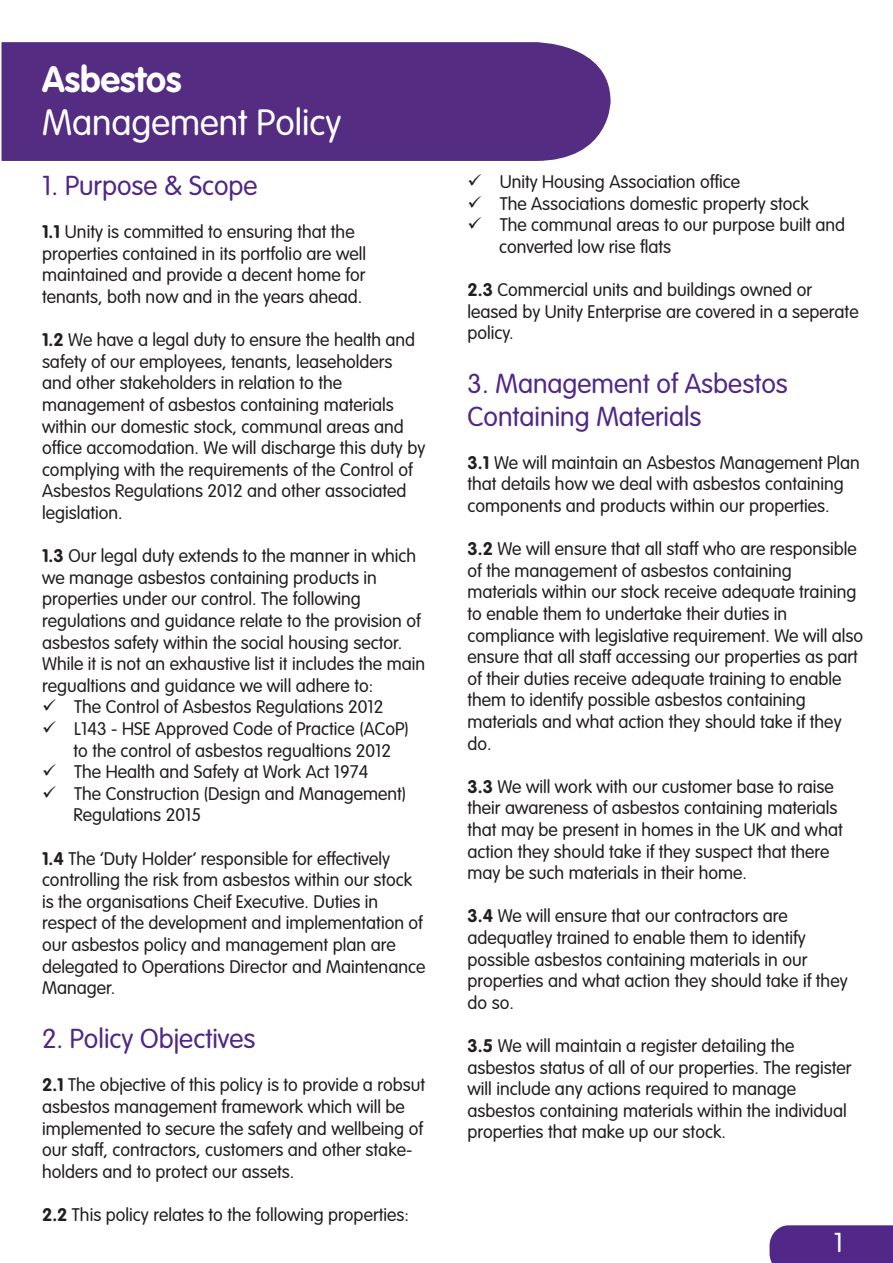
<style>
.page{position:relative;width:893px;height:1263px;background:#fff}
.page>*{position:absolute;margin:0;border:0;box-sizing:border-box;transform-origin:0 0}
.t1{font:300 36px "VAG Rounded Std";color:#fff}
.t2{font:700 36px "VAG Rounded Std";color:#fff}
.t3{font:300 27px/32.4px "VAG Rounded Std";color:#512887}
.t4{font:300 27px "VAG Rounded Std";color:#fff}
.t5{font:300 18px/21.6px "VAG Rounded Std";color:#231f20}
.s1{font-weight:700}
</style>
<div class="page">
<div style="left:770px;top:1225px;width:123px;height:38px;background:#512887"></div>
<div style="left:2px;top:42px;width:609px;height:119px;background:#542d83"></div>
<h1 class="t2" style="left:42px;top:58px;width:141px">Asbestos</h1>
<h1 class="t1" style="left:42px;top:102px;width:301px">Management Policy</h1>
<h2 class="t3" style="left:42px;top:170px;width:217px">1. Purpose &amp; Scope</h2>
<p class="t5" style="left:42px;top:222px;width:326px"><span class="s1">1.1</span> Unity is committed to ensuring that the properties contained in its portfolio are well maintained and provide a decent home for tenants, both now and in the years ahead.</p>
<p class="t5" style="left:42px;top:330px;width:385px"><span class="s1">1.2</span> We have a legal duty to ensure the health and safety of our employees, tenants, leaseholders and other stakeholders in relation to the management of asbestos containing materials within our domestic stock, communal areas and office accomodation. We will discharge this duty by complying with the requirements of the Control of Asbestos Regulations 2012 and other associated legislation.</p>
<p class="t5" style="left:42px;top:546px;width:385px"><span class="s1">1.3</span> Our legal duty extends to the manner in which we manage asbestos containing products in properties under our control. The following regulations and guidance relate to the provision of asbestos safety within the social housing sector.<br>While it is not an exhaustive list it includes the main regualtions and guidance we will adhere to:</p>
<p class="t5" style="left:42px;top:697px;width:343px">✓ The Control of Asbestos Regulations 2012</p>
<p class="t5" style="left:74px;top:718px;width:337px;text-indent:-32px">✓ L143 - HSE Approved Code of Practice (ACoP) to the control of asbestos regualtions 2012</p>
<p class="t5" style="left:42px;top:762px;width:328px">✓ The Health and Safety at Work Act 1974</p>
<p class="t5" style="left:74px;top:783px;width:334px;text-indent:-32px">✓ The Construction (Design and Management)<br>Regulations 2015</p>
<p class="t5" style="left:42px;top:848px;width:385px"><span class="s1">1.4</span> The ‘Duty Holder’ responsible for effectively controlling the risk from asbestos within our stock is the organisations Cheif Executive. Duties in respect of the development and implementation of our asbestos policy and management plan are delegated to Operations Director and Maintenance Manager.</p>
<h2 class="t3" style="left:42px;top:1023px;width:215px">2. Policy Objectives</h2>
<p class="t5" style="left:42px;top:1075px;width:385px"><span class="s1">2.1</span> The objective of this policy is to provide a robsut asbestos management framework which will be implemented to secure the safety and wellbeing of our staff, contractors, customers and other stake&shy;holders and to protect our assets.</p>
<p class="t5" style="left:42px;top:1204px;width:368px"><span class="s1">2.2</span> This policy relates to the following properties:</p>
<p class="t5" style="left:468px;top:171px;width:274px">✓ Unity Housing Association office</p>
<p class="t5" style="left:468px;top:193px;width:343px">✓ The Associations domestic property stock</p>
<p class="t5" style="left:499px;top:215px;width:348px;text-indent:-32px">✓ The communal areas to our purpose built and converted low rise flats</p>
<p class="t5" style="left:468px;top:279px;width:393px"><span class="s1">2.3</span> Commercial units and buildings owned or leased by Unity Enterprise are covered in a seperate policy.</p>
<h2 class="t3" style="left:468px;top:368px;width:322px">3. Management of Asbestos<br>Containing Materials</h2>
<p class="t5" style="left:468px;top:452px;width:394px"><span class="s1">3.1</span> We will maintain an Asbestos Management Plan that details how we deal with asbestos containing components and products within our properties.</p>
<p class="t5" style="left:468px;top:539px;width:397px"><span class="s1">3.2</span> We will ensure that all staff who are responsible of the management of asbestos containing materials within our stock receive adequate training to enable them to undertake their duties in compliance with legislative requirement. We will also ensure that all staff accessing our properties as part of their duties receive adequate training to enable them to identify possible asbestos containing materials and what action they should take if they do.</p>
<p class="t5" style="left:468px;top:776px;width:377px"><span class="s1">3.3</span> We will work with our customer base to raise their awareness of asbestos containing materials that may be present in homes in the UK and what action they should take if they suspect that there may be such materials in their home.</p>
<p class="t5" style="left:468px;top:906px;width:382px"><span class="s1">3.4</span> We will ensure that our contractors are adequatley trained to enable them to identify possible asbestos containing materials in our properties and what action they should take if they do so.</p>
<p class="t5" style="left:468px;top:1035px;width:385px"><span class="s1">3.5</span> We will maintain a register detailing the asbestos status of all of our properties. The register will include any actions required to manage asbestos containing materials within the individual properties that make up our stock.</p>
<h2 class="t4" style="left:834px;top:1227px;width:11px">1</h2>
</div>
